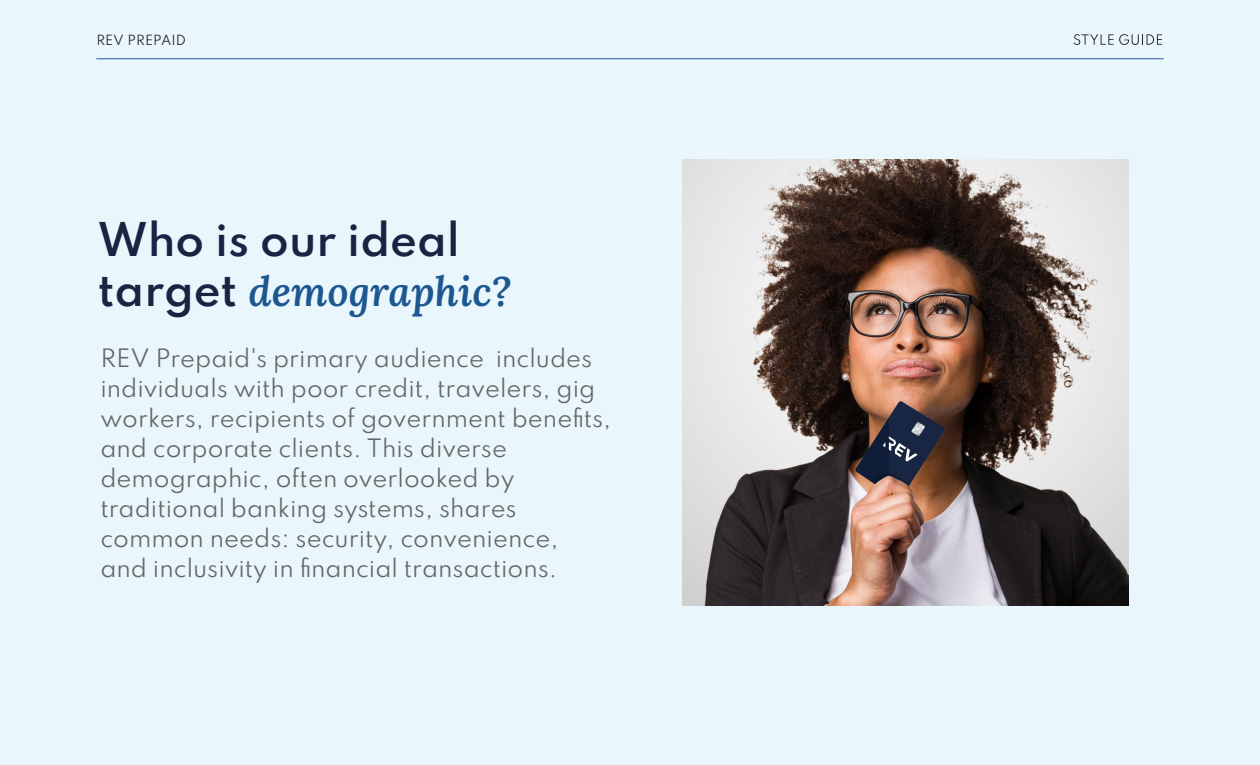
<style>
.page{position:relative;width:1260px;height:765px;background:#e9f7fd}
.page>*{position:absolute;margin:0;border:0;box-sizing:border-box;transform-origin:0 0}
.t1{font:italic 41.25px "Lora";color:#1d5790}
.t2{font:600 41.25px "Spartan";color:#182542}
.t3{font:22.5px/30px "Spartan";color:#676666}
.t4{font:12.5px "Spartan";letter-spacing:.01em;color:#231f20}
.s1{font-family:"Spartan";font-weight:600;font-style:normal;color:#182542}
</style>
<div class="page">
<img style="left:682px;top:160px;width:446px;height:445px">
<hr style="left:96px;top:58px;width:1068px;height:1px;background:#295597">
<svg style="left:1074px;top:34px;width:88px;height:11px"></svg>
<p class="t4" style="left:96px;top:30px;width:91px">REV PREPAID</p>
<h1 class="t2" style="left:98px;top:209px;width:364px">Who is our ideal</h1>
<h1 class="t1" style="left:98px;top:263px;width:415px"><span class="s1">target</span> demographic?</h1>
<p class="t3" style="left:100px;top:342px;width:513px">REV Prepaid's primary audience includes individuals with poor credit, travelers, gig workers, recipients of government benefits, and corporate clients. This diverse demographic, often overlooked by traditional banking systems, shares common needs: security, convenience,<br>and inclusivity in financial transactions.</p>
</div>
